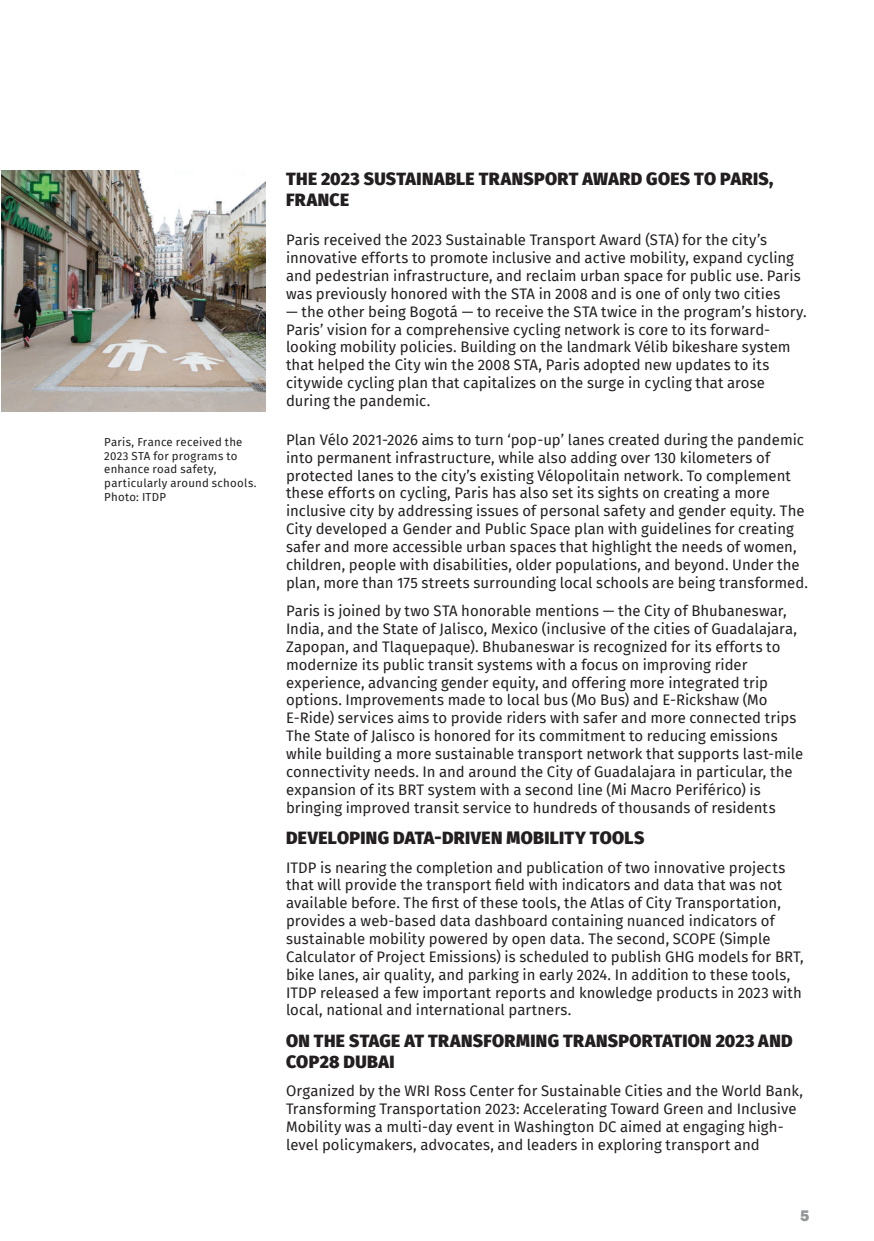
<style>
.page{position:relative;width:874px;height:1241px;background:#fff}
.page>*{position:absolute;margin:0;border:0;box-sizing:border-box;transform-origin:0 0}
.t1{font:900 17.5px/21px "Fira Sans";letter-spacing:.02em;color:#231f20}
.t2{font:800 15.75px "Franklin Gothic";color:#939598}
.t3{font:14.88px/17.8px "Fira Sans";color:#231f20}
.t4{font:11.38px/13.7px "Fira Sans";letter-spacing:.025em;color:#231f20}
</style>
<div class="page">
<img style="left:2px;top:171px;width:264px;height:241px">
<p class="t4" style="left:104px;top:435px;width:154px">Paris, France received the<br>2023 STA for programs to enhance road safety, particularly around schools.<br>Photo: ITDP</p>
<p class="t1" style="left:286px;top:167px;width:488px">THE 2023 SUSTAINABLE TRANSPORT AWARD GOES TO PARIS,<br>FRANCE</p>
<p class="t3" style="left:286px;top:231px;width:516px">Paris received the 2023 Sustainable Transport Award (STA) for the city’s innovative efforts to promote inclusive and active mobility, expand cycling and pedestrian infrastructure, and reclaim urban space for public use. Paris was previously honored with the STA in 2008 and is one of only two cities</p>
<p class="t3" style="left:286px;top:302px;width:522px">— the other being Bogotá — to receive the STA twice in the program’s history.<br>Paris’ vision for a comprehensive cycling network is core to its forward&shy;looking mobility policies. Building on the landmark Vélib bikeshare system that helped the City win the 2008 STA, Paris adopted new updates to its citywide cycling plan that capitalizes on the surge in cycling that arose during the pandemic.</p>
<p class="t3" style="left:286px;top:430px;width:523px">Plan Vélo 2021-2026 aims to turn ‘pop-up’ lanes created during the pandemic into permanent infrastructure, while also adding over 130 kilometers of protected lanes to the city’s existing Vélopolitain network. To complement these efforts on cycling, Paris has also set its sights on creating a more inclusive city by addressing issues of personal safety and gender equity. The City developed a Gender and Public Space plan with guidelines for creating safer and more accessible urban spaces that highlight the needs of women, children, people with disabilities, older populations, and beyond. Under the plan, more than 175 streets surrounding local schools are being transformed.</p>
<p class="t3" style="left:286px;top:601px;width:518px">Paris is joined by two STA honorable mentions — the City of Bhubaneswar, India, and the State of Jalisco, Mexico (inclusive of the cities of Guadalajara, Zapopan, and Tlaquepaque). Bhubaneswar is recognized for its efforts to modernize its public transit systems with a focus on improving rider experience, advancing gender equity, and offering more integrated trip options. Improvements made to local bus (Mo Bus) and E-Rickshaw (Mo E-Ride) services aims to provide riders with safer and more connected trips The State of Jalisco is honored for its commitment to reducing emissions while building a more sustainable transport network that supports last-mile connectivity needs. In and around the City of Guadalajara in particular, the expansion of its BRT system with a second line (Mi Macro Periférico) is bringing improved transit service to hundreds of thousands of residents</p>
<p class="t1" style="left:286px;top:825px;width:360px">DEVELOPING DATA-DRIVEN MOBILITY TOOLS</p>
<p class="t3" style="left:286px;top:857px;width:519px">ITDP is nearing the completion and publication of two innovative projects that will provide the transport field with indicators and data that was not available before. The first of these tools, the Atlas of City Transportation, provides a web-based data dashboard containing nuanced indicators of sustainable mobility powered by open data. The second, SCOPE (Simple Calculator of Project Emissions) is scheduled to publish GHG models for BRT, bike lanes, air quality, and parking in early 2024. In addition to these tools, ITDP released a few important reports and knowledge products in 2023 with local, national and international partners.</p>
<p class="t1" style="left:286px;top:1028px;width:507px">ON THE STAGE AT TRANSFORMING TRANSPORTATION 2023 AND<br>COP28 DUBAI</p>
<p class="t3" style="left:286px;top:1081px;width:518px">Organized by the WRI Ross Center for Sustainable Cities and the World Bank, Transforming Transportation 2023: Accelerating Toward Green and Inclusive Mobility was a multi-day event in Washington DC aimed at engaging high&shy;level policymakers, advocates, and leaders in exploring transport and</p>
<p class="t2" style="left:799px;top:1205px;width:11px">5</p>
</div>
